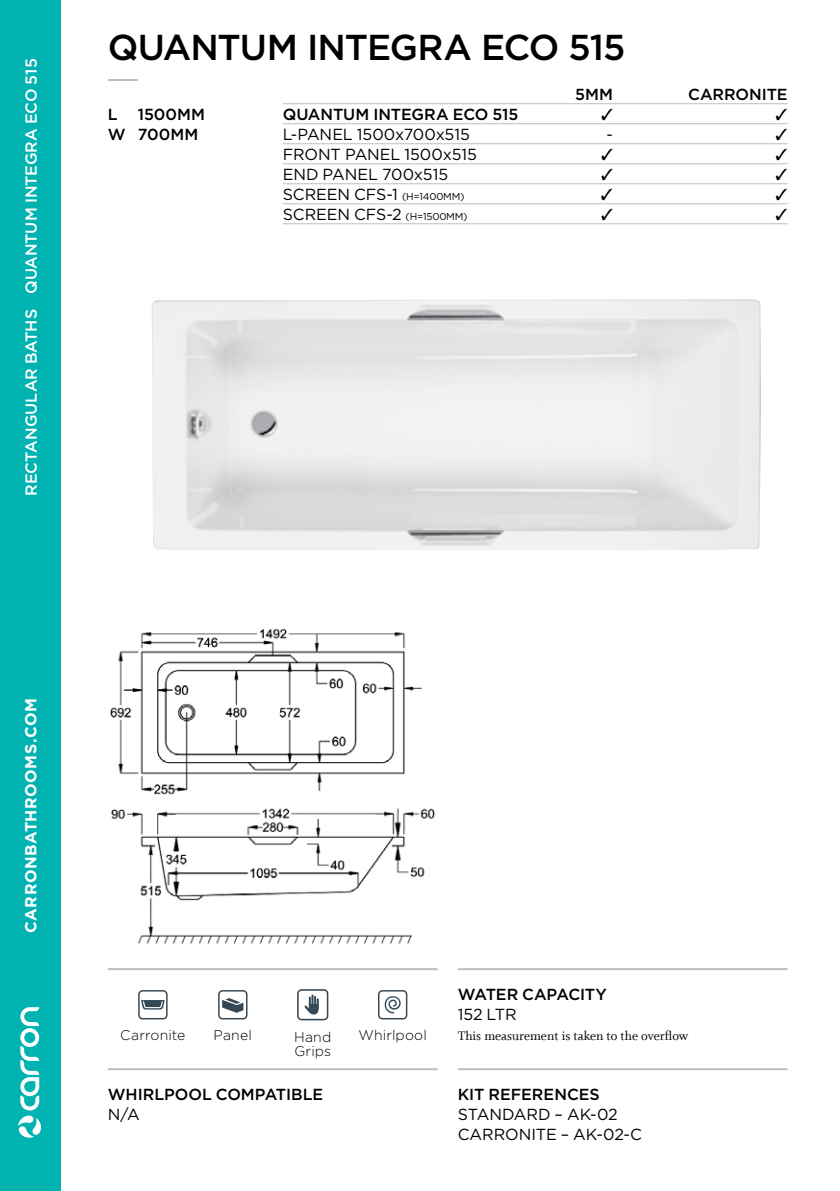
<style>
.page{position:relative;width:840px;height:1191px;background:#fff}
.page>*{position:absolute;margin:0;border:0;box-sizing:border-box;transform-origin:0 0}
.t1{font:500 36px "Gotham";letter-spacing:-.03em;color:#000}
.t2{font:16px/20px "Gotham";letter-spacing:-.005em;color:#000}
.t3{font:500 16px/20px "Gotham";letter-spacing:-.005em;color:#000}
.t4{font:500 16px "Gotham";letter-spacing:-.005em;color:#fff}
.t5{font:700 16px "Gotham";letter-spacing:.03em;color:#fff}
.t6{font:14px "Whitman Roman LF";color:#000}
.t7{font:300 14px "Gotham";letter-spacing:.01em;color:#000}
.s1{font-size:10px}
</style>
<div class="page">
<img style="left:152px;top:299px;width:609px;height:251px">
<div style="left:0;top:0;width:60px;height:1191px;background:#00b3b0"></div>
<hr style="left:108px;top:79px;width:30px;height:2px;background:#bcbec0">
<hr style="left:108px;top:1068px;width:329px;height:2px;background:#bcbec0">
<hr style="left:108px;top:968px;width:329px;height:2px;background:#bcbec0">
<hr style="left:457px;top:968px;width:330px;height:2px;background:#bcbec0">
<hr style="left:457px;top:1068px;width:330px;height:2px;background:#bcbec0">
<hr style="left:282px;top:103px;width:505px;height:1px;background:#bcbec0">
<hr style="left:282px;top:123px;width:505px;height:1px;background:#bcbec0">
<hr style="left:282px;top:143px;width:505px;height:1px;background:#bcbec0">
<hr style="left:282px;top:163px;width:505px;height:1px;background:#bcbec0">
<hr style="left:282px;top:183px;width:505px;height:1px;background:#bcbec0">
<hr style="left:282px;top:203px;width:505px;height:1px;background:#bcbec0">
<hr style="left:282px;top:223px;width:505px;height:1px;background:#bcbec0">
<img style="left:110px;top:628px;width:325px;height:316px">
<svg style="left:138px;top:990px;width:29px;height:29px"></svg>
<svg style="left:218px;top:990px;width:29px;height:29px"></svg>
<svg style="left:378px;top:990px;width:29px;height:29px"></svg>
<svg style="left:297px;top:989px;width:31px;height:31px"></svg>
<svg style="left:18px;top:1007px;width:23px;height:130px"></svg>
<p class="t4" style="left:22px;top:495px;width:439px;rotate:-90deg">RECTANGU LAR BATHS QUANTU M I NTEGRA ECO 515</p>
<h1 class="t1" style="left:108px;top:27px;width:28px">QUA</h1>
<h1 class="t1" style="left:190px;top:27px;width:436px">NTU M INTEGRA ECO 515</h1>
<p class="t3" style="left:108px;top:104px;width:99px;text-indent:30px">1500MM<br>W 700MM</p>
<p class="t3" style="left:108px;top:104px;width:6px">L</p>
<p class="t3" style="left:575px;top:84px;width:63px">5MM CARR</p>
<p class="t3" style="left:735px;top:84px;width:53px">ONITE</p>
<p class="t3" style="left:282px;top:104px;width:182px">QUANTU M INTEGRA ECO</p>
<p class="t3" style="left:492px;top:104px;width:28px">515</p>
<p class="t2" style="left:282px;top:124px;width:188px">L-PANEL 1500X700X515</p>
<p class="t2" style="left:606px;top:124px;width:8px">-</p>
<p class="t2" style="left:282px;top:144px;width:196px">FRONT PANEL 1500X515</p>
<p class="t2" style="left:282px;top:164px;width:167px">END PANEL 700X515</p>
<p class="t2" style="left:282px;top:184px;width:183px">SCREEN CFS-1 <span class="s1">(H =1400MM)</span></p>
<p class="t2" style="left:282px;top:204px;width:186px">SCREEN CFS-2 <span class="s1">(H =1500MM)</span></p>
<p class="t5" style="left:22px;top:933px;width:236px;rotate:-90deg">carronbathrooms.com</p>
<p class="t7" style="left:120px;top:1027px;width:67px">Carronite</p>
<p class="t7" style="left:213px;top:1027px;width:40px">Panel</p>
<p class="t7" style="left:294px;top:1029px;width:39px">Hand</p>
<p class="t7" style="left:358px;top:1027px;width:70px">Whirlpool</p>
<p class="t7" style="left:294px;top:1043px;width:38px">Grips</p>
<p class="t3" style="left:108px;top:1084px;width:217px">WHIRLPOOL COMPATIBLE</p>
<p class="t2" style="left:108px;top:1104px;width:32px">N/A</p>
<p class="t3" style="left:457px;top:984px;width:151px">WATER CAPACITY</p>
<p class="t2" style="left:457px;top:1004px;width:61px">152 LTR</p>
<p class="t6" style="left:457px;top:1028px;width:232px">This measurement is taken to the overflow</p>
<p class="t3" style="left:457px;top:1084px;width:143px">KIT REFERENCES</p>
<p class="t2" style="left:457px;top:1104px;width:186px">STANDARD – AK-02<br>CARRONITE – AK-02-C</p>
</div>
